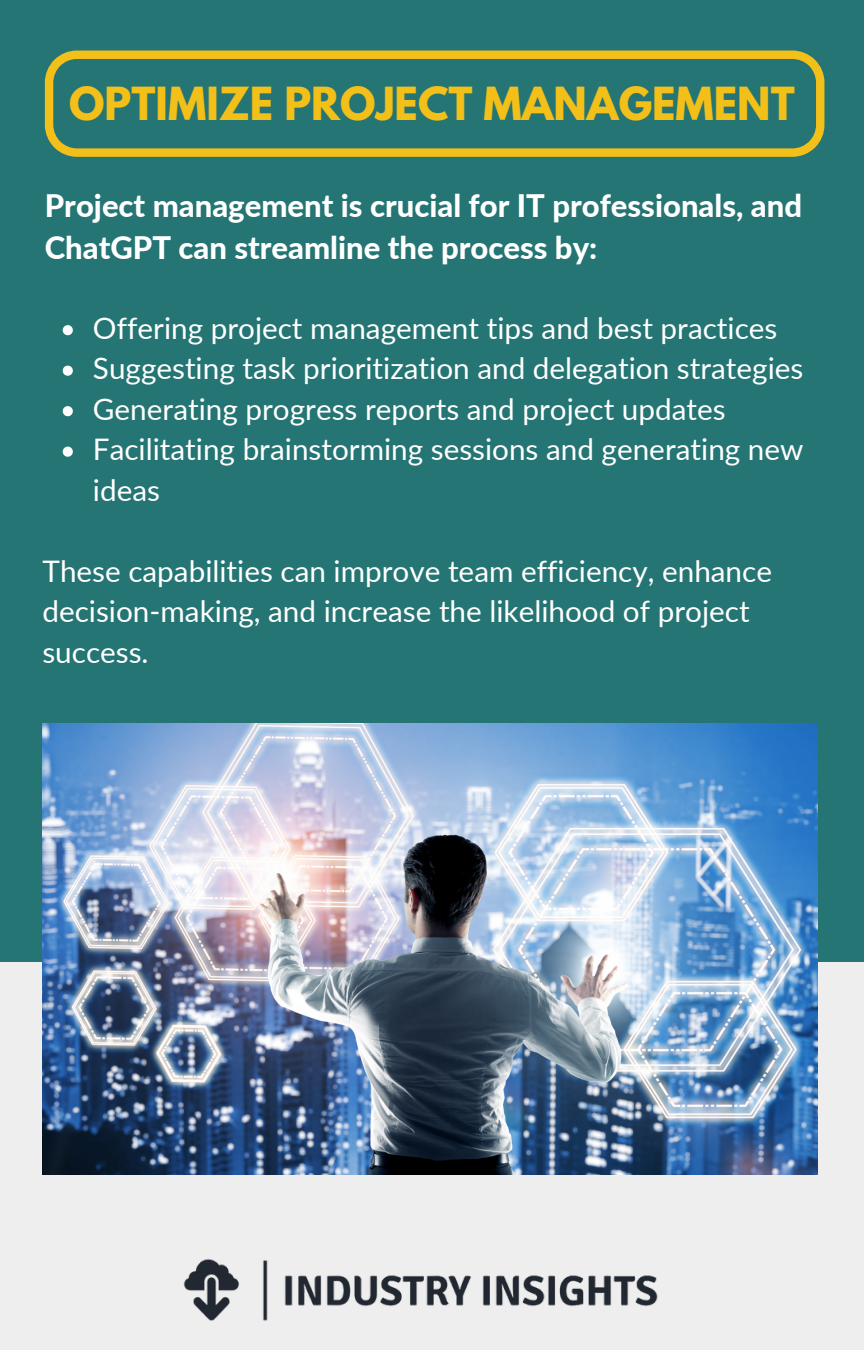
<style>
.page{position:relative;width:864px;height:1350px;background:#eee}
.page>*{position:absolute;margin:0;border:0;box-sizing:border-box;transform-origin:0 0}
.t1{font:700 40.5px "League Spartan";color:#f3bf19}
.t2{font:800 31.05px/42.3px "Lato";color:#fff}
.t3{font:29.7px/40.5px "Lato";color:#fff}
</style>
<div class="page">
<div style="left:0;top:0;width:864px;height:962px;background:#247573"></div>
<img style="left:42px;top:724px;width:775px;height:450px">
<svg style="left:45px;top:51px;width:779px;height:106px"></svg>
<img style="left:183px;top:1259px;width:475px;height:62px">
<svg style="left:63px;top:325px;width:10px;height:10px"></svg>
<svg style="left:63px;top:366px;width:10px;height:10px"></svg>
<svg style="left:63px;top:406px;width:10px;height:10px"></svg>
<svg style="left:63px;top:447px;width:10px;height:10px"></svg>
<h1 class="t1" style="left:69px;top:84px;width:727px">OPTIMIZE PROJECT MANAGEMENT</h1>
<p class="t2" style="left:45px;top:184px;width:759px">Project management is crucial for IT professionals, and<br>ChatGPT can streamline the process by:</p>
<p class="t3" style="left:93px;top:307px;width:712px">Offering project management tips and best practices Suggesting task prioritization and delegation strategies Generating progress reports and project updates Facilitating brainstorming sessions and generating new ideas</p>
<p class="t3" style="left:42px;top:550px;width:731px">These capabilities can improve team efficiency, enhance decision-making, and increase the likelihood of project success.</p>
</div>
